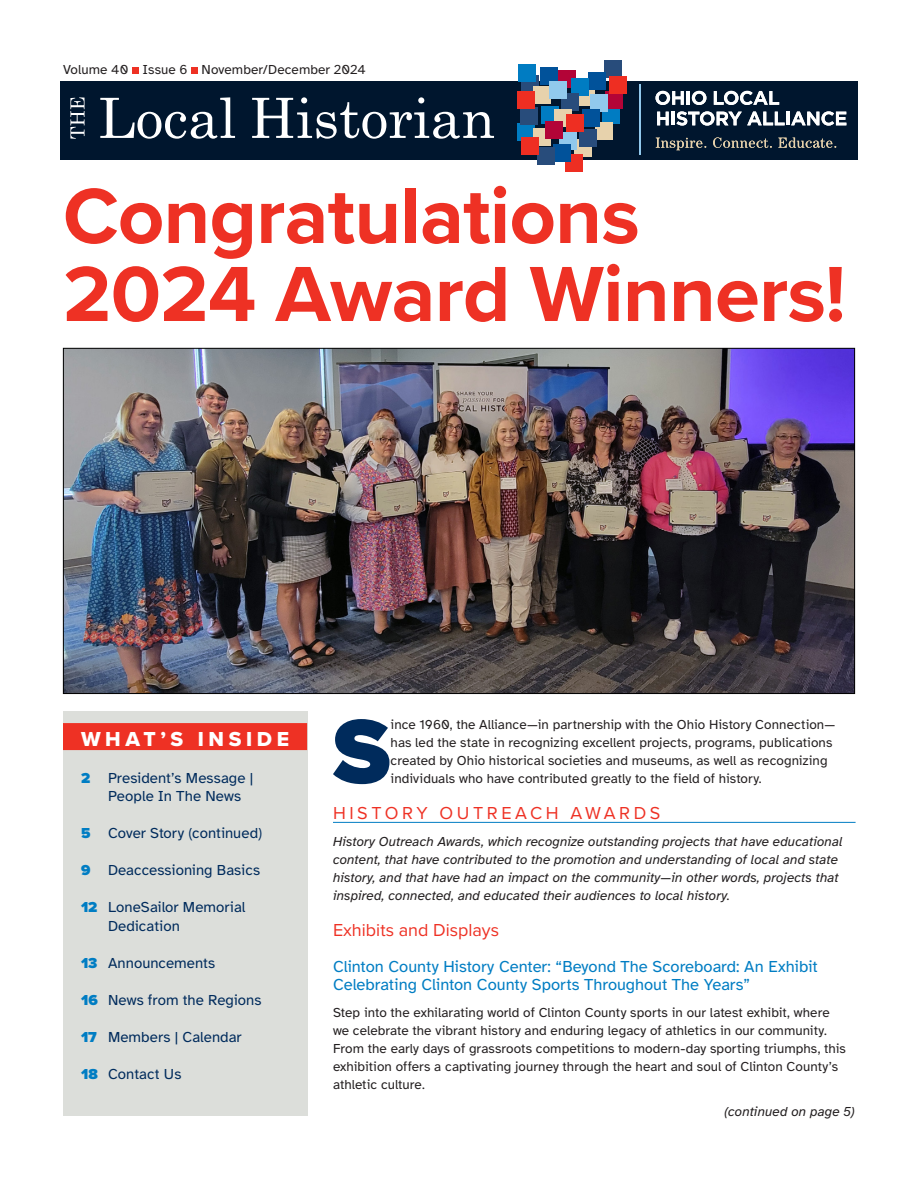
<style>
.page{position:relative;width:918px;height:1188px;background:#fff}
.page>*{position:absolute;margin:0;border:0;box-sizing:border-box;transform-origin:0 0}
.Normal__drop_cap{font:900 94.5px "Proxima Nova";color:#002b5c}
.Title__54{font:700 81px/78px "Proxima Nova";letter-spacing:-.01em;color:#ee3124}
.TOC_title{font:21px "Proxima Nova Extrabld";letter-spacing:.22em;color:#fff}
.Subtitle_underline{font:18px "Proxima Nova";letter-spacing:.2em;color:#ee3124}
.Subtitle{font:18px "Proxima Nova";color:#ee3124}
.Subtitle2{font:16.5px/18px "Atkinson Hyperlegible";color:#007dc3}
.t1{font:15px/18.9px "Atkinson Hyperlegible";letter-spacing:.005em;color:#002b5c}
.Normal__drop_cap-2{font:13.5px/18px "Atkinson Hyperlegible";letter-spacing:.005em;color:#231f20}
.t2{font:italic 13.5px/18px "Atkinson Hyperlegible";letter-spacing:.005em;color:#231f20}
.s1{font-family:"Proxima Nova";font-weight:900;color:#007dc3}
</style>
<div class="page">
<div style="left:132px;top:67px;width:7px;height:7px;background:#ee3124"></div>
<div style="left:191px;top:67px;width:7px;height:7px;background:#ee3124"></div>
<div style="left:60px;top:82px;width:798px;height:78px;background:#00162e"></div>
<svg style="left:100px;top:97px;width:394px;height:42px"></svg>
<svg style="left:70px;top:97px;width:15px;height:42px"></svg>
<div style="left:63px;top:711px;width:244px;height:405px;background:#dcdeda"></div>
<div style="left:63px;top:723px;width:244px;height:27px;background:#ee3124"></div>
<hr style="left:333px;top:822px;width:523px;height:1px;background:#007dc3">
<div style="left:558px;top:70px;width:18px;height:18px;background:#b30437"></div>
<div style="left:574px;top:139px;width:18px;height:18px;background:#e7d2ac"></div>
<div style="left:602px;top:106px;width:18px;height:17px;background:#007cc2"></div>
<div style="left:595px;top:122px;width:17px;height:17px;background:#e7d2ac"></div>
<div style="left:579px;top:129px;width:18px;height:18px;background:#284c7b"></div>
<div style="left:577px;top:88px;width:18px;height:18px;background:#e7d2ac"></div>
<div style="left:604px;top:60px;width:18px;height:18px;background:#284c7b"></div>
<div style="left:588px;top:72px;width:18px;height:18px;background:#01529a"></div>
<div style="left:571px;top:78px;width:18px;height:17px;background:#007cc2"></div>
<div style="left:565px;top:154px;width:18px;height:18px;background:#ee2e22"></div>
<div style="left:518px;top:123px;width:17px;height:18px;background:#007cc2"></div>
<div style="left:520px;top:107px;width:18px;height:18px;background:#284c7b"></div>
<div style="left:521px;top:75px;width:18px;height:18px;background:#284c7b"></div>
<div style="left:518px;top:64px;width:18px;height:18px;background:#007cc2"></div>
<div style="left:540px;top:67px;width:18px;height:18px;background:#01529a"></div>
<div style="left:533px;top:86px;width:18px;height:18px;background:#e7d2ac"></div>
<div style="left:541px;top:106px;width:18px;height:18px;background:#007cc2"></div>
<div style="left:533px;top:128px;width:18px;height:17px;background:#e7d2ac"></div>
<div style="left:605px;top:91px;width:18px;height:18px;background:#b30437"></div>
<div style="left:518px;top:91px;width:17px;height:18px;background:#ee2e22"></div>
<div style="left:590px;top:95px;width:18px;height:17px;background:#91c9ed"></div>
<div style="left:582px;top:109px;width:18px;height:18px;background:#01529a"></div>
<div style="left:559px;top:132px;width:18px;height:18px;background:#91c9ed"></div>
<div style="left:553px;top:144px;width:17px;height:17px;background:#01529a"></div>
<div style="left:537px;top:147px;width:18px;height:18px;background:#284c7b"></div>
<div style="left:521px;top:137px;width:18px;height:18px;background:#ee2e22"></div>
<div style="left:561px;top:93px;width:18px;height:18px;background:#284c7b"></div>
<div style="left:549px;top:81px;width:18px;height:18px;background:#91c9ed"></div>
<div style="left:554px;top:109px;width:18px;height:18px;background:#e7d2ac"></div>
<div style="left:566px;top:115px;width:18px;height:17px;background:#ee2e22"></div>
<div style="left:545px;top:121px;width:18px;height:17px;background:#b30437"></div>
<div style="left:609px;top:76px;width:18px;height:17px;background:#ee2e22"></div>
<svg style="left:656px;top:91px;width:28px;height:14px"></svg>
<hr style="left:687px;top:91px;width:3px;height:14px;background:#fff">
<svg style="left:692px;top:91px;width:14px;height:14px"></svg>
<svg style="left:714px;top:91px;width:65px;height:14px"></svg>
<svg style="left:657px;top:111px;width:189px;height:15px"></svg>
<hr style="left:640px;top:84px;width:1px;height:70px;background:#91c9ed">
<svg style="left:656px;top:138px;width:50px;height:12px"></svg>
<svg style="left:713px;top:137px;width:59px;height:11px"></svg>
<svg style="left:778px;top:138px;width:58px;height:10px"></svg>
<img style="left:65px;top:350px;width:788px;height:342px">
<p class="Normal__drop_cap-2" style="left:63px;top:60px;width:304px">Volume 40 Issue 6 November/December 2024</p>
<p class="Title__54" style="left:63px;top:175px;width:784px">Congratulations<br>2024 Award Winners!</p>
<p class="TOC_title" style="left:81px;top:723px;width:210px">WHAT’S INSIDE</p>
<p class="t1" style="left:108px;top:768px;width:147px;text-indent:-27px"><span class="s1">2</span> President’s Message |<br>People In The News</p>
<p class="t1" style="left:81px;top:824px;width:183px"><span class="s1">5</span> Cover Story (continued)</p>
<p class="t1" style="left:81px;top:861px;width:181px"><span class="s1">9</span> Deaccessioning Basics</p>
<p class="t1" style="left:108px;top:898px;width:139px;text-indent:-27px"><span class="s1">12</span> LoneSailor Memorial<br>Dedication</p>
<p class="t1" style="left:81px;top:954px;width:136px"><span class="s1">13</span> Announcements</p>
<p class="t1" style="left:81px;top:991px;width:182px"><span class="s1">16</span> News from the Regions</p>
<p class="t1" style="left:81px;top:1028px;width:162px"><span class="s1">17</span> Members | Calendar</p>
<p class="t1" style="left:81px;top:1065px;width:102px"><span class="s1">18</span> Contact Us</p>
<p class="Normal__drop_cap" style="left:333px;top:681px;width:59px">S</p>
<p class="Normal__drop_cap-2" style="left:391px;top:716px;width:446px">ince 1960, the Alliance—in partnership with the Ohio History Connection— has led the state in recognizing excellent projects, programs, publications created by Ohio historical societies and museums, as well as recognizing individuals who have contributed greatly to the field of history.</p>
<p class="Subtitle_underline" style="left:333px;top:800px;width:329px">HISTORY OUTREACH AWARDS</p>
<p class="t2" style="left:333px;top:833px;width:511px">History Outreach Awards, which recognize outstanding projects that have educational content, that have contributed to the promotion and understanding of local and state history, and that have had an impact on the community—in other words, projects that inspired, connected, and educated their audiences to local history.</p>
<h2 class="Subtitle" style="left:333px;top:917px;width:168px">Exhibits and Displays</h2>
<p class="Subtitle2" style="left:333px;top:958px;width:486px">Clinton County History Center: “Beyond The Scoreboard: An Exhibit<br>Celebrating Clinton County Sports Throughout The Years”</p>
<p class="Normal__drop_cap-2" style="left:333px;top:1004px;width:514px">Step into the exhilarating world of Clinton County sports in our latest exhibit, where we celebrate the vibrant history and enduring legacy of athletics in our community.<br>From the early days of grassroots competitions to modern-day sporting triumphs, this exhibition offers a captivating journey through the heart and soul of Clinton County’s athletic culture.</p>
<p class="t2" style="left:724px;top:1103px;width:132px">(continued on page 5)</p>
</div>
